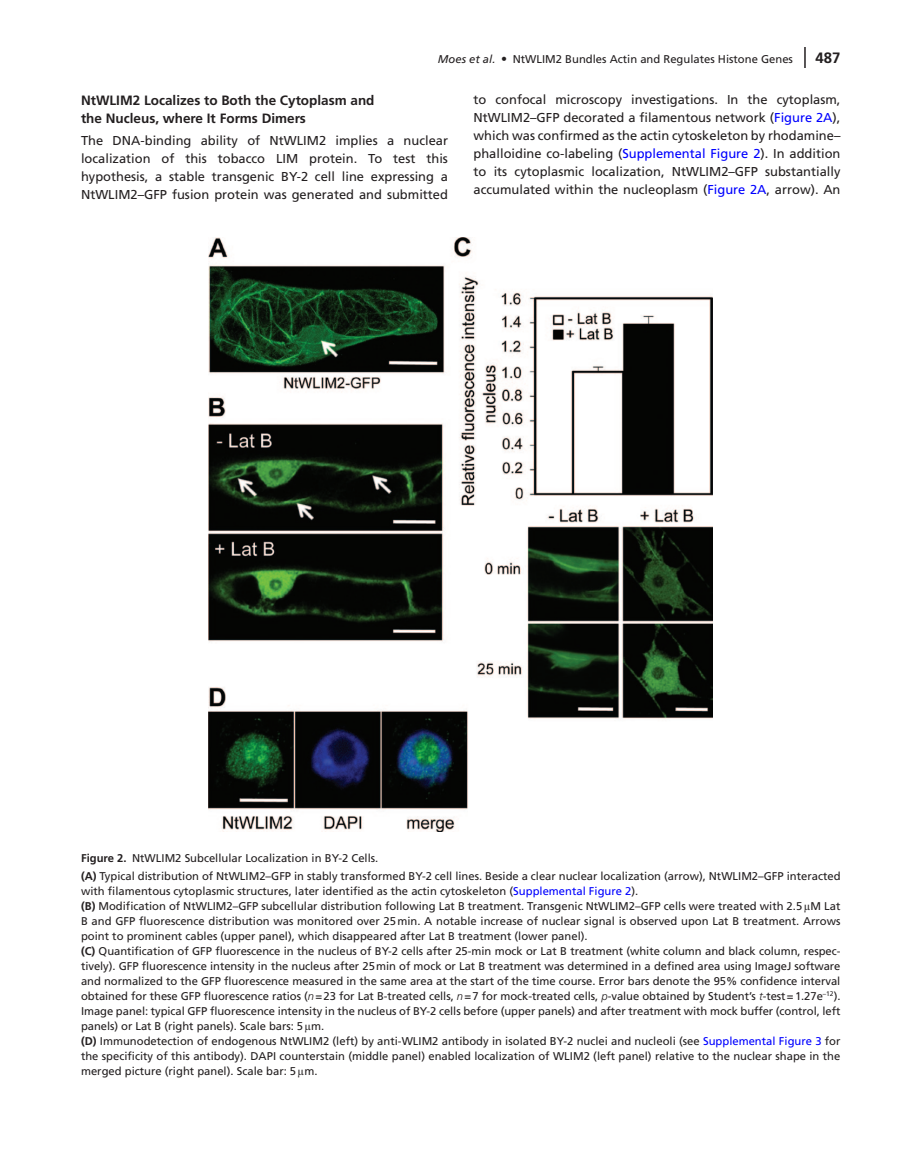
<style>
.page{position:relative;width:919px;height:1174px;background:#fff}
.page>*{position:absolute;margin:0;border:0;box-sizing:border-box;transform-origin:0 0}
.t1{font:700 15px "Frutiger LT Std";color:#231f20}
.t2{font:700 13.5px/18px "Frutiger LT Std";color:#231f20}
.t3{font:12.9px/18px "Frutiger LT Std";color:#231f20;text-align:justify}
.t4{font:11.25px/15px "Frutiger LT Std";color:#231f20}
.s1{font-style:italic}
.s2{font-size:12px}
.s3{color:#00f}
.s4{font-weight:700}
.s5{font-family:"Gandhari Unicode"}
.s6{font-weight:300;font-style:italic}
</style>
<div class="page">
<svg style="left:804px;top:47px;width:1px;height:21px"></svg>
<img style="left:209px;top:237px;width:503px;height:595px">
<p class="t4" style="left:438px;top:52px;width:356px"><span class="s1">Moes et al.</span> <span class="s2">•</span> NtWLIM2 Bundles Actin and Regulates Histone Genes</p>
<h1 class="t1" style="left:815px;top:49px;width:27px">487</h1>
<p class="t2" style="left:81px;top:91px;width:295px">NtWLIM2 Localizes to Both the Cytoplasm and the Nucleus, where It Forms Dimers</p>
<p class="t3" style="left:81px;top:132px;width:368px">The DNA-binding ability of NtWLIM2 implies a nuclear localization of this tobacco LIM protein. To test this hypothesis, a stable transgenic BY-2 cell line expressing a NtWLIM2–GFP fusion protein was generated and submitted</p>
<p class="t3" style="left:473px;top:91px;width:368px">to confocal microscopy investigations. In the cytoplasm, NtWLIM2–GFP decorated a filamentous network (<span class="s3">Figure 2A</span>), which was confirmed as the actin cytoskeleton by rhodamine– phalloidine co-labeling (<span class="s3">Supplemental Figure 2</span>). In addition to its cytoplasmic localization, NtWLIM2–GFP substantially accumulated within the nucleoplasm (<span class="s3">Figure 2A</span>, arrow). An</p>
<p class="t4" style="left:81px;top:849px;width:761px;line-height:18px"><span class="s4">Figure 2.</span> NtWLIM2 Subcellular Localization in BY-2 Cells.<br><span class="s4">(A)</span> Typical distribution of NtWLIM2–GFP in stably transformed BY-2 cell lines. Beside a clear nuclear localization (arrow), NtWLIM2–GFP interacted</p>
<p class="t4" style="left:81px;top:883px;width:761px">with filamentous cytoplasmic structures, later identified as the actin cytoskeleton (<span class="s3">Supplemental Figure 2</span>).<br><span class="s4">(B)</span> Modification of NtWLIM2–GFP subcellular distribution following Lat B treatment. Transgenic NtWLIM2–GFP cells were treated with 2.5<span class="s5">μ</span>M Lat B and GFP fluorescence distribution was monitored over 25min. A notable increase of nuclear signal is observed upon Lat B treatment. Arrows point to prominent cables (upper panel), which disappeared after Lat B treatment (lower panel).<br><span class="s4">(C)</span> Quantification of GFP fluorescence in the nucleus of BY-2 cells after 25-min mock or Lat B treatment (white column and black column, respec&shy;tively). GFP fluorescence intensity in the nucleus after 25min of mock or Lat B treatment was determined in a defined area using ImageJ software and normalized to the GFP fluorescence measured in the same area at the start of the time course. Error bars denote the 95% confidence interval obtained for these GFP fluorescence ratios (<span class="s6">n</span>=23 for Lat B-treated cells, <span class="s6">n</span>=7 for mock-treated cells, <span class="s6">p</span>-value obtained by Student’s <span class="s6">t</span>-test=1.27e<sup>–12</sup>).<br>Image panel: typical GFP fluorescence intensity in the nucleus of BY-2 cells before (upper panels) and after treatment with mock buffer (control, left panels) or Lat B (right panels). Scale bars: 5<span class="s5">μ</span>m.<br><span class="s4">(D)</span> Immunodetection of endogenous NtWLIM2 (left) by anti-WLIM2 antibody in isolated BY-2 nuclei and nucleoli (see <span class="s3">Supplemental Figure 3</span> for the specificity of this antibody). DAPI counterstain (middle panel) enabled localization of WLIM2 (left panel) relative to the nuclear shape in the merged picture (right panel). Scale bar: 5<span class="s5">μ</span>m.</p>
</div>
